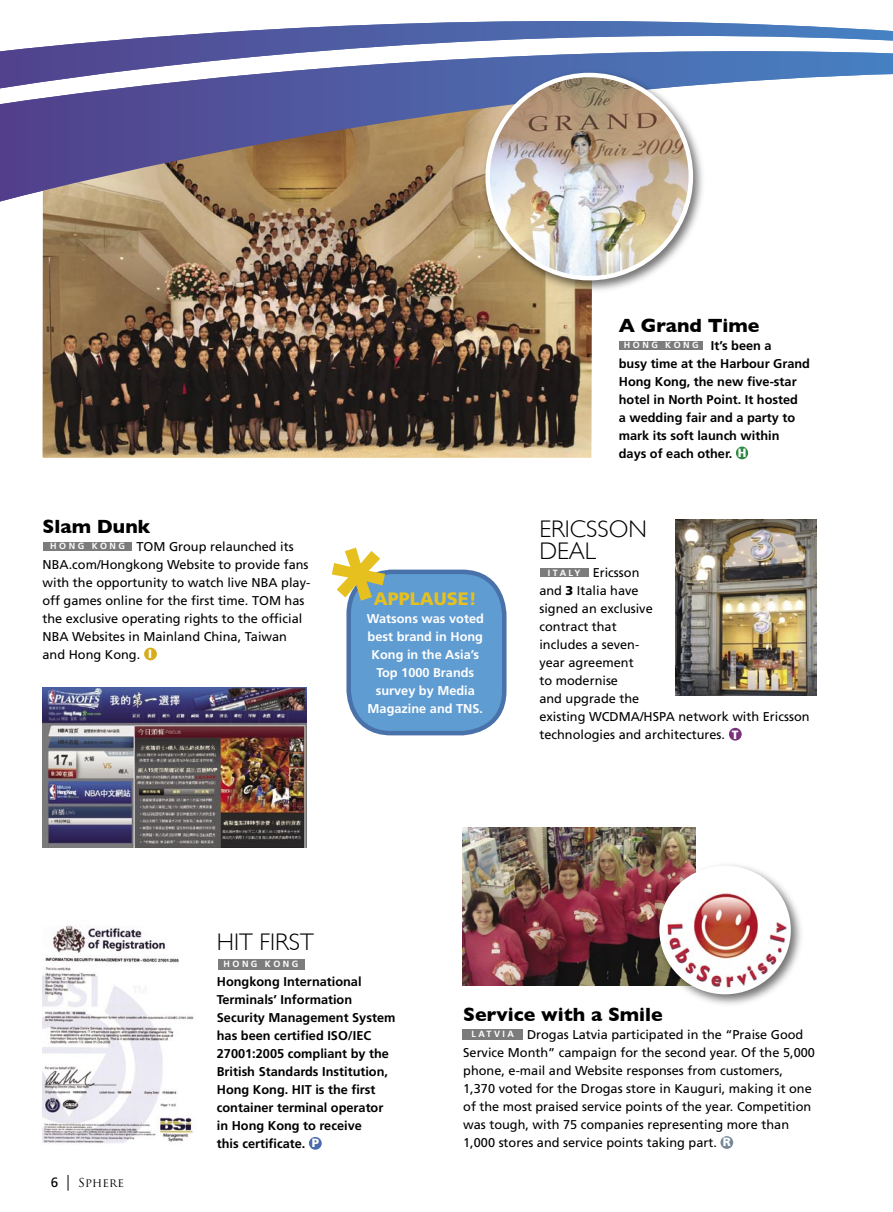
<style>
.page{position:relative;width:893px;height:1212px;background:#fff}
.page>*{position:absolute;margin:0;border:0;box-sizing:border-box;transform-origin:0 0}
.bodytext_2{font:300 24px/22.5px "Gill Sans";color:#000}
.bodytext_2-2{font:700 19.5px "Gill Sans";color:#000}
.applause_head{font:900 18px "Frutiger LT Std";color:#e6c01f}
.bodytext_2-3{font:12.75px/18px "Frutiger LT Std";color:#000}
.bodytext_2-4{font:700 12.75px/18px "Frutiger LT Std";color:#000}
.bodytext_2-5{font:700 12.75px/18px "Frutiger LT Std";color:#fff;text-align:center}
.t1{font:12px "Trajan Pro";letter-spacing:.015em;color:#000}
.t2{font:900 12px "Frutiger LT Std";color:#fff}
.t3{font:700 9px "Frutiger LT Std";letter-spacing:.275em;color:#fff}
.s1{font-weight:900;font-size:12px;color:#fff}
.s2{font-weight:900}
.s3{font-family:"Frutiger LT Std";font-size:13.5px}
</style>
<div class="page">
<svg style="left:68px;top:1175px;width:1px;height:15px"></svg>
<img style="left:43px;top:208px;width:549px;height:250px">
<img style="left:463px;top:827px;width:233px;height:158px">
<div style="left:720px;top:1136px;width:13px;height:13px;background:#789;border-radius:50%"></div>
<img style="left:43px;top:925px;width:151px;height:219px">
<div style="left:309px;top:1137px;width:13px;height:13px;background:#4b6baf;border-radius:50%"></div>
<div style="left:218px;top:959px;width:86px;height:11px;background:#7c7c7c"></div>
<img style="left:43px;top:687px;width:263px;height:160px">
<div style="left:43px;top:542px;width:89px;height:9px;background:#7c7c7c"></div>
<div style="left:144px;top:648px;width:13px;height:12px;background:#d7ad1e;border-radius:50%"></div>
<div style="left:540px;top:568px;width:49px;height:9px;background:#7c7c7c"></div>
<div style="left:729px;top:728px;width:13px;height:12px;background:#78317a;border-radius:50%"></div>
<img style="left:676px;top:520px;width:140px;height:175px">
<div style="left:654px;top:860px;width:151px;height:148px;background:#000;opacity:.55"></div>
<div style="left:662px;top:868px;width:127px;height:124px;background:#fff;border-radius:50%"></div>
<div style="left:659px;top:866px;width:132px;height:128px;border:4px solid #fff;border-radius:50%"></div>
<img style="left:665px;top:888px;width:123px;height:103px">
<div style="left:620px;top:341px;width:83px;height:9px;background:#7c7c7c"></div>
<div style="left:736px;top:447px;width:12px;height:12px;background:#2d8842;border-radius:50%"></div>
<svg style="left:4px;top:21px;width:889px;height:30px"></svg>
<svg style="left:0;top:51px;width:893px;height:157px"></svg>
<div style="left:480px;top:67px;width:227px;height:227px;background:#000;opacity:.55"></div>
<img style="left:488px;top:75px;width:203px;height:203px;border-radius:50%">
<div style="left:485px;top:73px;width:208px;height:207px;border:4px solid #fff;border-radius:50%"></div>
<div style="left:462px;top:1029px;width:61px;height:10px;background:#7c7c7c"></div>
<svg style="left:346px;top:569px;width:161px;height:164px;background:#679ed1"></svg>
<p class="bodytext_2-2" style="left:43px;top:515px;width:109px">Slam Dunk</p>
<p class="t3" style="left:50px;top:541px;width:76px">HONG KONG</p>
<p class="bodytext_2-3" style="left:43px;top:537px;width:269px;text-indent:94px">TOM Group relaunched its NBA.com/Hongkong Website to provide fans with the opportunity to watch live NBA play&shy;off games online for the first time. TOM has the exclusive operating rights to the official NBA Websites in Mainland China, Taiwan and Hong Kong.</p>
<p class="t2" style="left:148px;top:646px;width:6px">I</p>
<p class="applause_head" style="left:374px;top:588px;width:104px">APPLAUSE!</p>
<p class="bodytext_2-5" style="left:367px;top:609px;width:119px">Watsons was voted</p>
<p class="bodytext_2-5" style="left:368px;top:627px;width:117px">best brand in Hong<br>Kong in the Asia’s</p>
<p class="bodytext_2-5" style="left:376px;top:663px;width:99px">Top 1000 Brands</p>
<p class="bodytext_2-5" style="left:376px;top:681px;width:101px">survey by Media</p>
<p class="bodytext_2-5" style="left:368px;top:699px;width:117px">Magazine and TNS.</p>
<p class="bodytext_2-2" style="left:619px;top:314px;width:142px">A Grand Time</p>
<p class="t3" style="left:624px;top:340px;width:76px">HONG KONG</p>
<p class="bodytext_2-4" style="left:711px;top:336px;width:62px">It’s been a</p>
<p class="bodytext_2-4" style="left:619px;top:354px;width:193px">busy time at the Harbour Grand<br>Hong Kong, the new five-star hotel in North Point. It hosted<br>a wedding fair and a party to mark its soft launch within</p>
<p class="bodytext_2-4" style="left:619px;top:444px;width:129px">days of each other. <span class="s1">H</span></p>
<p class="bodytext_2" style="left:539px;top:517px;width:109px">ERICSSON<br>DEAL</p>
<p class="t3" style="left:548px;top:567px;width:34px">ITALY</p>
<p class="bodytext_2-3" style="left:539px;top:564px;width:272px;text-indent:53px">Ericsson<br>and <span class="s2">3</span> Italia have<br>signed an exclusive<br>contract that<br>includes a seven-<br>year agreement<br>to modernise<br>and upgrade the<br>existing WCDMA/HSPA network with Ericsson technologies and architectures.</p>
<p class="t2" style="left:732px;top:727px;width:8px">T</p>
<p class="t1" style="left:51px;top:1175px;width:75px"><span class="s3">6</span> SPHERE</p>
<p class="bodytext_2" style="left:217px;top:931px;width:98px">HIT FIRST</p>
<p class="bodytext_2-4" style="left:217px;top:973px;width:180px">Hongkong International<br>Terminals’ Information<br>Security Management System has been certified ISO/IEC<br>27001:2005 compliant by the<br>British Standards Institution,<br>Hong Kong. HIT is the first container terminal operator in Hong Kong to receive<br>this certificate.</p>
<p class="t3" style="left:224px;top:959px;width:76px">HONG KONG</p>
<p class="t2" style="left:312px;top:1136px;width:9px">P</p>
<p class="bodytext_2-2" style="left:463px;top:1003px;width:201px">Service with a Smile</p>
<p class="bodytext_2-3" style="left:463px;top:1026px;width:353px;text-indent:64px">Drogas Latvia participated in the “Praise Good Service Month” campaign for the second year. Of the 5,000 phone, e-mail and Website responses from customers, 1,370 voted for the Drogas store in Kauguri, making it one of the most praised service points of the year. Competition was tough, with 75 companies representing more than 1,000 stores and service points taking part.</p>
<p class="t3" style="left:471px;top:1029px;width:44px">LATVIA</p>
<p class="t2" style="left:723px;top:1135px;width:10px">R</p>
</div>
